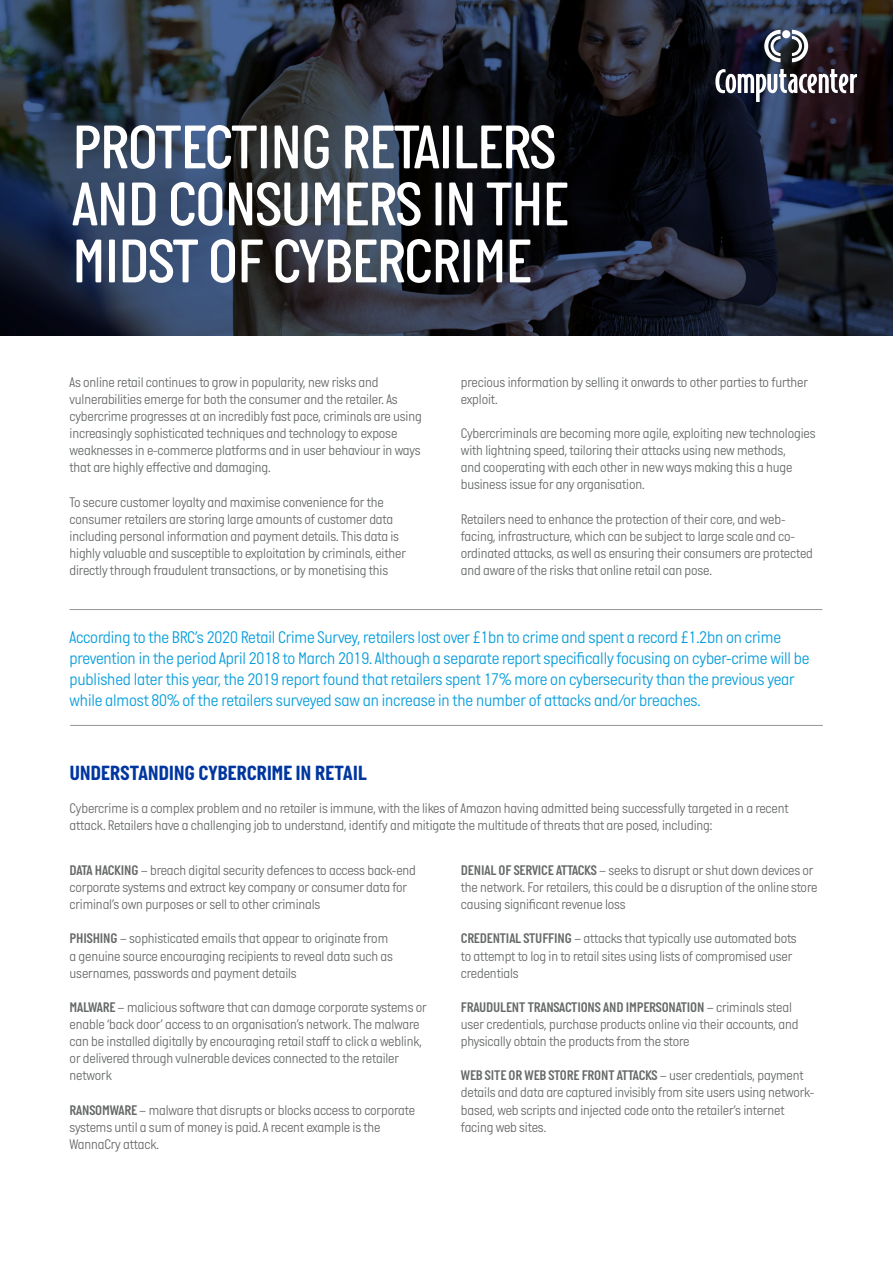
<style>
.page{position:relative;width:893px;height:1263px;background:#fff}
.page>*{position:absolute;margin:0;border:0;box-sizing:border-box;transform-origin:0 0}
.Heading_-_white{font:500 63px/57px "Italian Plate No One";letter-spacing:-.02em;color:#fff}
._03_Stand_First_11_H{font:700 21px "Italian Plate No One";letter-spacing:-.005em;color:#0036a0}
.Subheading{font:300 17.25px/21px "Italian Plate No One";letter-spacing:-.01em;color:#069ddc}
.Subheading-2{font:300 14.25px/17.1px "Italian Plate No One";letter-spacing:-.01em;color:#666969}
.s1{font-family:"Italian Plate No One D Bd";font-weight:400}
</style>
<div class="page">
<svg style="left:0;top:0;width:893px;height:336px;background:#202735"></svg>
<svg style="left:715px;top:69px;width:142px;height:33px"></svg>
<svg style="left:764px;top:30px;width:16px;height:32px"></svg>
<svg style="left:792px;top:30px;width:16px;height:32px"></svg>
<div style="left:782px;top:30px;width:8px;height:8px;background:#fff;border-radius:50%"></div>
<hr style="left:70px;top:609px;width:752px;height:1px;background:#939598">
<hr style="left:70px;top:725px;width:753px;height:1px;background:#939598">
<p class="Heading_-_white" style="left:72px;top:118px;width:485px">PROTECTING RETAILERS</p>
<p class="Heading_-_white" style="left:72px;top:175px;width:498px">AND CONSUMERS IN THE<br>MIDST OF CYBERCRIME</p>
<p class="Subheading-2" style="left:70px;top:374px;width:354px">As online retail continues to grow in popularity, new risks and vulnerabilities emerge for both the consumer and the retailer. As cybercrime progresses at an incredibly fast pace, criminals are using increasingly sophisticated techniques and technology to expose weaknesses in e-commerce platforms and in user behaviour in ways that are highly effective and damaging.</p>
<p class="Subheading-2" style="left:70px;top:494px;width:338px">To secure customer loyalty and maximise convenience for the consumer retailers are storing large amounts of customer data including personal information and payment details. This data is highly valuable and susceptible to exploitation by criminals, either directly through fraudulent transactions, or by monetising this</p>
<p class="Subheading-2" style="left:461px;top:374px;width:349px">precious information by selling it onwards to other parties to further exploit.</p>
<p class="Subheading-2" style="left:461px;top:425px;width:356px">Cybercriminals are becoming more agile, exploiting new technologies with lightning speed, tailoring their attacks using new methods,<br>and cooperating with each other in new ways making this a huge business issue for any organisation.</p>
<p class="Subheading-2" style="left:461px;top:511px;width:354px">Retailers need to enhance the protection of their core, and web&shy;facing, infrastructure, which can be subject to large scale and co&shy;ordinated attacks, as well as ensuring their consumers are protected and aware of the risks that online retail can pose.</p>
<p class="Subheading" style="left:70px;top:628px;width:741px">According to the BRC’s 2020 Retail Crime Survey, retailers lost over £1bn to crime and spent a record £1.2bn on crime prevention in the period April 2018 to March 2019. Although a separate report specifically focusing on cyber-crime will be published later this year, the 2019 report found that retailers spent 17% more on cybersecurity than the previous year while almost 80% of the retailers surveyed saw an increase in the number of attacks and/or breaches.</p>
<p class="_03_Stand_First_11_H" style="left:70px;top:761px;width:299px">UNDERSTANDING CYBERCRIME IN RETAIL</p>
<p class="Subheading-2" style="left:70px;top:800px;width:720px">Cybercrime is a complex problem and no retailer is immune, with the likes of Amazon having admitted being successfully targeted in a recent attack. Retailers have a challenging job to understand, identify and mitigate the multitude of threats that are posed, including:</p>
<p class="Subheading-2" style="left:70px;top:862px;width:348px"><span class="s1">DATA HACKING</span> – breach digital security defences to access back-end corporate systems and extract key company or consumer data for criminal’s own purposes or sell to other criminals</p>
<p class="Subheading-2" style="left:70px;top:931px;width:325px"><span class="s1">PHISHING</span> – sophisticated emails that appear to originate from a genuine source encouraging recipients to reveal data such as usernames, passwords and payment details</p>
<p class="Subheading-2" style="left:70px;top:999px;width:359px"><span class="s1">MALWARE</span> – malicious software that can damage corporate systems or enable ‘back door’ access to an organisation’s network. The malware can be installed digitally by encouraging retail staff to click a weblink, or delivered through vulnerable devices connected to the retailer network</p>
<p class="Subheading-2" style="left:70px;top:1102px;width:347px"><span class="s1">RANSOMWARE</span> – malware that disrupts or blocks access to corporate systems until a sum of money is paid. A recent example is the<br>WannaCry attack.</p>
<p class="Subheading-2" style="left:461px;top:862px;width:358px"><span class="s1">DENIAL OF SERVICE ATTACKS</span> – seeks to disrupt or shut down devices or the network. For retailers, this could be a disruption of the online store causing significant revenue loss</p>
<p class="Subheading-2" style="left:461px;top:931px;width:337px"><span class="s1">CREDENTIAL STUFFING</span> – attacks that typically use automated bots to attempt to log in to retail sites using lists of compromised user credentials</p>
<p class="Subheading-2" style="left:461px;top:999px;width:339px"><span class="s1">FRAUDULENT TRANSACTIONS AND IMPERSONATION</span> – criminals steal user credentials, purchase products online via their accounts, and physically obtain the products from the store</p>
<p class="Subheading-2" style="left:461px;top:1067px;width:355px"><span class="s1">WEB SITE OR WEB STORE FRONT ATTACKS</span> – user credentials, payment details and data are captured invisibly from site users using network&shy;based, web scripts and injected code onto the retailer’s internet facing web sites.</p>
</div>
